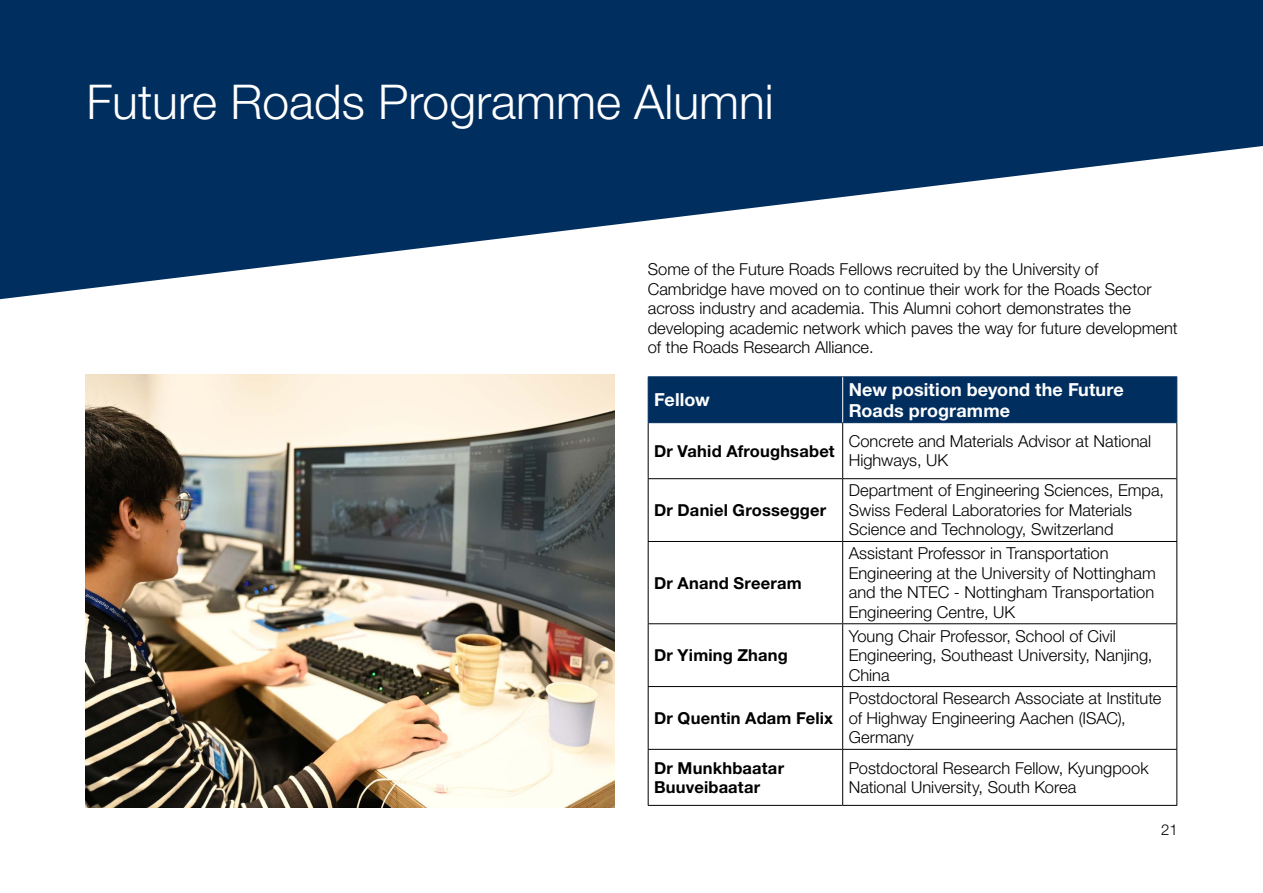
<style>
.page{position:relative;width:1263px;height:893px;background:#fff}
.page>*{position:absolute;margin:0;border:0;box-sizing:border-box;transform-origin:0 0}
.Heading_1_Toc{font:300 48px "Helvetica Neue LT Pro";color:#fff}
.ColHead{font:700 18px/21px "Helvetica Neue LT Pro";letter-spacing:.005em;color:#fff}
.ColLeft{font:300 16.5px/19.5px "Helvetica Neue LT Pro";color:#000}
.BC{font:300 16.5px/19.5px "Helvetica Neue LT Pro";color:#000}
.ColLeft-2{font:700 16.5px/19.5px "Helvetica Neue LT Pro";letter-spacing:.01em;color:#000}
.t1{font:300 15px "Helvetica Neue LT Pro";color:#000}
</style>
<div class="page">
<svg style="left:0;top:0;width:1263px;height:299px;fill:#002e5f"></svg>
<div style="left:649px;top:377px;width:527px;height:45px;background:#002e5f"></div>
<hr style="left:648px;top:423px;width:1px;height:55px;background:#000">
<hr style="left:842px;top:423px;width:1px;height:55px;background:#000">
<hr style="left:1176px;top:423px;width:1px;height:55px;background:#000">
<hr style="left:648px;top:478px;width:195px;height:1px;background:#000">
<hr style="left:648px;top:479px;width:1px;height:62px;background:#000">
<hr style="left:843px;top:478px;width:334px;height:1px;background:#000">
<hr style="left:842px;top:479px;width:1px;height:62px;background:#000">
<hr style="left:1176px;top:479px;width:1px;height:62px;background:#000">
<hr style="left:648px;top:541px;width:195px;height:1px;background:#000">
<hr style="left:648px;top:542px;width:1px;height:81px;background:#000">
<hr style="left:843px;top:541px;width:334px;height:1px;background:#000">
<hr style="left:842px;top:542px;width:1px;height:81px;background:#000">
<hr style="left:1176px;top:542px;width:1px;height:81px;background:#000">
<hr style="left:648px;top:623px;width:195px;height:1px;background:#000">
<hr style="left:648px;top:624px;width:1px;height:62px;background:#000">
<hr style="left:843px;top:623px;width:334px;height:1px;background:#000">
<hr style="left:842px;top:624px;width:1px;height:62px;background:#000">
<hr style="left:1176px;top:624px;width:1px;height:62px;background:#000">
<hr style="left:648px;top:686px;width:195px;height:1px;background:#000">
<hr style="left:648px;top:687px;width:1px;height:62px;background:#000">
<hr style="left:843px;top:686px;width:334px;height:1px;background:#000">
<hr style="left:842px;top:687px;width:1px;height:62px;background:#000">
<hr style="left:1176px;top:687px;width:1px;height:62px;background:#000">
<hr style="left:648px;top:749px;width:195px;height:1px;background:#000">
<hr style="left:648px;top:750px;width:1px;height:55px;background:#000">
<hr style="left:843px;top:749px;width:334px;height:1px;background:#000">
<hr style="left:842px;top:750px;width:1px;height:55px;background:#000">
<hr style="left:1176px;top:750px;width:1px;height:55px;background:#000">
<hr style="left:648px;top:805px;width:195px;height:1px;background:#000">
<hr style="left:843px;top:805px;width:334px;height:1px;background:#000">
<hr style="left:648px;top:376px;width:195px;height:1px;background:#002e5f">
<hr style="left:648px;top:377px;width:1px;height:45px;background:#002e5f">
<hr style="left:843px;top:376px;width:334px;height:1px;background:#002e5f">
<hr style="left:1176px;top:377px;width:1px;height:45px;background:#002e5f">
<hr style="left:648px;top:422px;width:195px;height:1px;background:#002e5f">
<hr style="left:843px;top:422px;width:334px;height:1px;background:#002e5f">
<hr style="left:842px;top:377px;width:1px;height:45px;background:#fff">
<img style="left:85px;top:375px;width:529px;height:432px">
<p class="Heading_1_Toc" style="left:86px;top:73px;width:689px">Future Roads Programme Alumni</p>
<p class="BC" style="left:648px;top:259px;width:531px">Some of the Future Roads Fellows recruited by the University of Cambridge have moved on to continue their work for the Roads Sector across industry and academia. This Alumni cohort demonstrates the developing academic network which paves the way for future development of the Roads Research Alliance.</p>
<p class="ColHead" style="left:654px;top:389px;width:57px">Fellow</p>
<p class="ColHead" style="left:849px;top:378px;width:277px">New position beyond the Future<br>Roads programme</p>
<p class="ColLeft-2" style="left:654px;top:441px;width:182px">Dr Vahid Afroughsabet</p>
<p class="ColLeft" style="left:849px;top:431px;width:304px">Concrete and Materials Advisor at National<br>Highways, UK</p>
<p class="ColLeft-2" style="left:654px;top:500px;width:174px">Dr Daniel Grossegger</p>
<p class="ColLeft" style="left:849px;top:480px;width:317px">Department of Engineering Sciences, Empa,<br>Swiss Federal Laboratories for Materials<br>Science and Technology, Switzerland</p>
<p class="ColLeft-2" style="left:654px;top:572px;width:149px">Dr Anand Sreeram</p>
<p class="ColLeft-2" style="left:654px;top:645px;width:135px">Dr Yiming Zhang</p>
<p class="ColLeft-2" style="left:654px;top:708px;width:180px">Dr Quentin Adam Felix</p>
<p class="ColLeft" style="left:849px;top:543px;width:309px">Assistant Professor in Transportation Engineering at the University of Nottingham and the NTEC - Nottingham Transportation Engineering Centre, UK</p>
<p class="ColLeft" style="left:849px;top:626px;width:305px">Young Chair Professor, School of Civil<br>Engineering, Southeast University, Nanjing,<br>China</p>
<p class="ColLeft" style="left:849px;top:688px;width:314px">Postdoctoral Research Associate at Institute of Highway Engineering Aachen (ISAC),<br>Germany</p>
<p class="ColLeft-2" style="left:654px;top:757px;width:131px">Dr Munkhbaatar<br>Buuveibaatar</p>
<p class="ColLeft" style="left:849px;top:757px;width:301px">Postdoctoral Research Fellow, Kyungpook<br>National University, South Korea</p>
<p class="t1" style="left:1161px;top:820px;width:18px">21</p>
</div>
